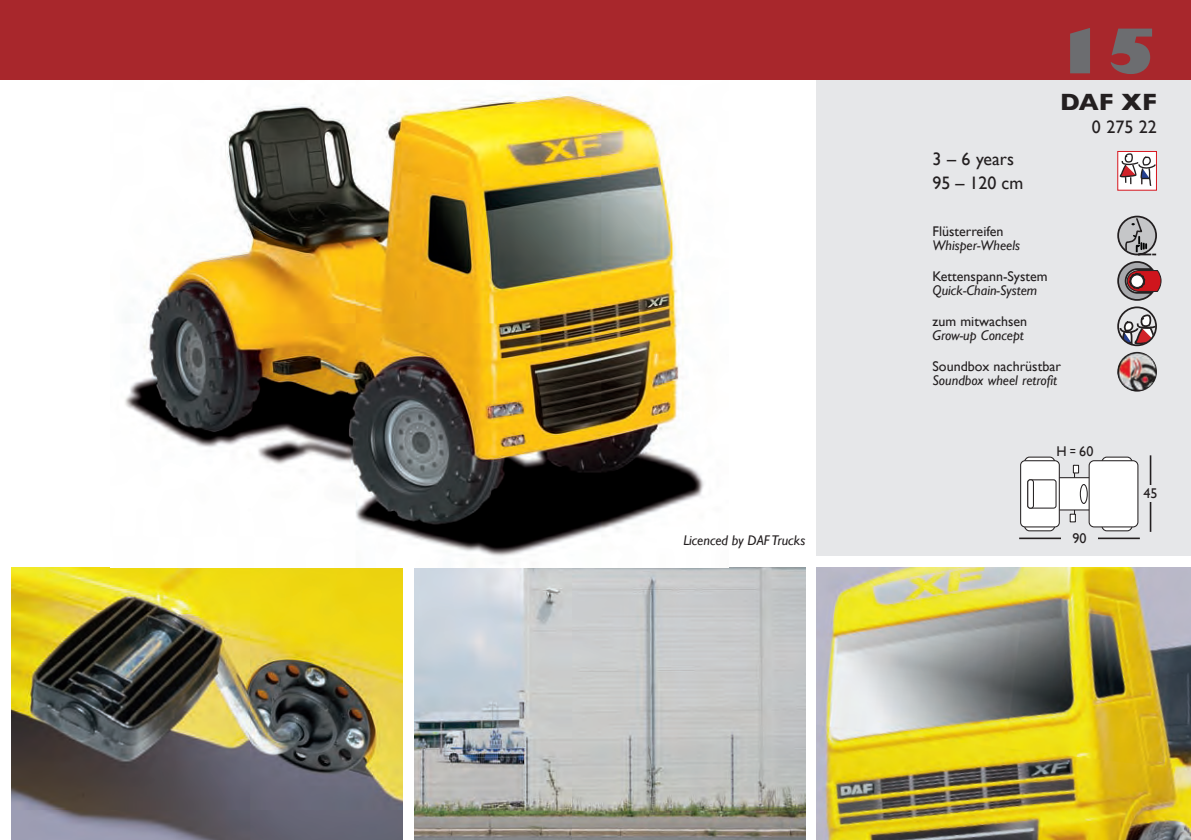
<style>
.page{position:relative;width:1191px;height:840px;background:#fff}
.page>*{position:absolute;margin:0;border:0;box-sizing:border-box;transform-origin:0 0}
.t1{font:800 60px "Gill Sans MT Pro";color:#6c6d70}
.t2{font:700 24px "Gill Sans";color:#231f20}
.t3{font:18px/24.2px "Gill Sans";color:#231f20}
.t4{font:italic 14px "Gill Sans";color:#231f20}
.t5{font:14px "Gill Sans";color:#231f20}
.t6{font:10.6px "Gill Sans";color:#231f20}
</style>
<div class="page">
<div style="left:816px;top:79px;width:375px;height:477px;background:#e6e7e9"></div>
<svg style="left:1119px;top:153px;width:36px;height:35px"></svg>
<div style="left:1117px;top:151px;width:40px;height:39px;border:1px solid #d7171f"></div>
<img style="left:816px;top:567px;width:375px;height:272px">
<img style="left:414px;top:567px;width:391px;height:272px">
<img style="left:11px;top:567px;width:392px;height:272px">
<img style="left:110px;top:79px;width:619px;height:484px">
<div style="left:0;top:0;width:1191px;height:79px;background:#a8272c"></div>
<img style="left:1117px;top:351px;width:40px;height:40px;border-radius:20px">
<svg style="left:1120px;top:309px;width:35px;height:36px"></svg>
<div style="left:1117px;top:306px;width:40px;height:40px;border:2px solid #231f20;border-radius:50%"></div>
<svg style="left:1117px;top:261px;width:44px;height:39px"></svg>
<div style="left:1131px;top:275px;width:12px;height:12px;background:#fff;border-radius:50%"></div>
<div style="left:1130px;top:274px;width:13px;height:13px;border:1px solid #231f20;border-radius:50%"></div>
<svg style="left:1117px;top:215px;width:40px;height:40px"></svg>
<hr style="left:1019px;top:537px;width:120px;height:2px;background:#231f20">
<hr style="left:1149px;top:455px;width:2px;height:76px;background:#231f20">
<div style="left:1061px;top:531px;width:36px;height:13px;background:#e6e7e9"></div>
<div style="left:1139px;top:485px;width:22px;height:16px;background:#e6e7e9"></div>
<hr style="left:1074px;top:464px;width:1px;height:57px;background:#231f20">
<div style="left:1056px;top:477px;width:37px;height:32px;background:#fff;border-radius:3px"></div>
<div style="left:1055px;top:477px;width:39px;height:33px;border:1px solid #231f20;border-radius:3px"></div>
<div style="left:1024px;top:457px;width:31px;height:12px;background:#fff;border-radius:6px"></div>
<div style="left:1023px;top:456px;width:32px;height:13px;border:1px solid #231f20;border-radius:6px"></div>
<svg style="left:1024px;top:518px;width:31px;height:12px"></svg>
<div style="left:1023px;top:517px;width:32px;height:14px;border:1px solid #231f20;border-radius:6px"></div>
<div style="left:1020px;top:460px;width:39px;height:66px;background:#fff;border-radius:4px"></div>
<div style="left:1020px;top:460px;width:39px;height:67px;border:1px solid #231f20;border-radius:4px"></div>
<div style="left:1101px;top:457px;width:31px;height:12px;background:#fff;border-radius:6px"></div>
<div style="left:1101px;top:456px;width:31px;height:13px;border:1px solid #231f20;border-radius:6px"></div>
<svg style="left:1101px;top:518px;width:31px;height:12px"></svg>
<div style="left:1101px;top:517px;width:31px;height:14px;border:1px solid #231f20;border-radius:6px"></div>
<div style="left:1027px;top:479px;width:29px;height:29px;border:1px solid #231f20;border-radius:2px"></div>
<div style="left:1027px;top:479px;width:7px;height:29px;border:1px solid #231f20;border-radius:2px"></div>
<div style="left:1089px;top:460px;width:48px;height:66px;background:#fff;border-radius:5px"></div>
<div style="left:1088px;top:460px;width:50px;height:67px;border:1px solid #231f20;border-radius:5px"></div>
<svg style="left:1080px;top:484px;width:7px;height:19px"></svg>
<div style="left:1079px;top:483px;width:8px;height:20px;border:1px solid #231f20;border-radius:50%"></div>
<svg style="left:1074px;top:466px;width:3px;height:5px"></svg>
<div style="left:1072px;top:464px;width:7px;height:9px;border:1px solid #231f20"></div>
<div style="left:1069px;top:513px;width:6px;height:9px;border:1px solid #231f20"></div>
<p class="t4" style="left:683px;top:532px;width:123px">Licenced by DAF Trucks</p>
<h1 class="t1" style="left:1054px;top:17px;width:104px">15</h1>
<p class="t3" style="left:932px;top:146px;width:92px">3 – 6 years<br>95 – 120 cm</p>
<p class="t5" style="left:932px;top:222px;width:72px">Flüsterreifen</p>
<p class="t4" style="left:932px;top:237px;width:89px">Whisper-Wheels</p>
<p class="t5" style="left:932px;top:268px;width:117px">Kettenspann-System</p>
<p class="t4" style="left:932px;top:282px;width:106px">Quick-Chain-System</p>
<p class="t5" style="left:932px;top:313px;width:96px">zum mitwachsen</p>
<p class="t4" style="left:932px;top:327px;width:93px">Grow-up Concept</p>
<h2 class="t2" style="left:1060px;top:87px;width:98px">DAF XF</h2>
<p class="t3" style="left:1092px;top:115px;width:67px">0 275 22</p>
<p class="t5" style="left:932px;top:358px;width:130px">Soundbox nachrüstbar</p>
<p class="t4" style="left:932px;top:372px;width:126px">Soundbox wheel retrofit</p>
<p class="t5" style="left:1056px;top:443px;width:38px">h = 60</p>
<p class="t5" style="left:1072px;top:530px;width:16px">90</p>
<p class="t6" style="left:1072px;top:532px;width:12px">91</p>
<p class="t5" style="left:1143px;top:485px;width:16px">45</p>
</div>
